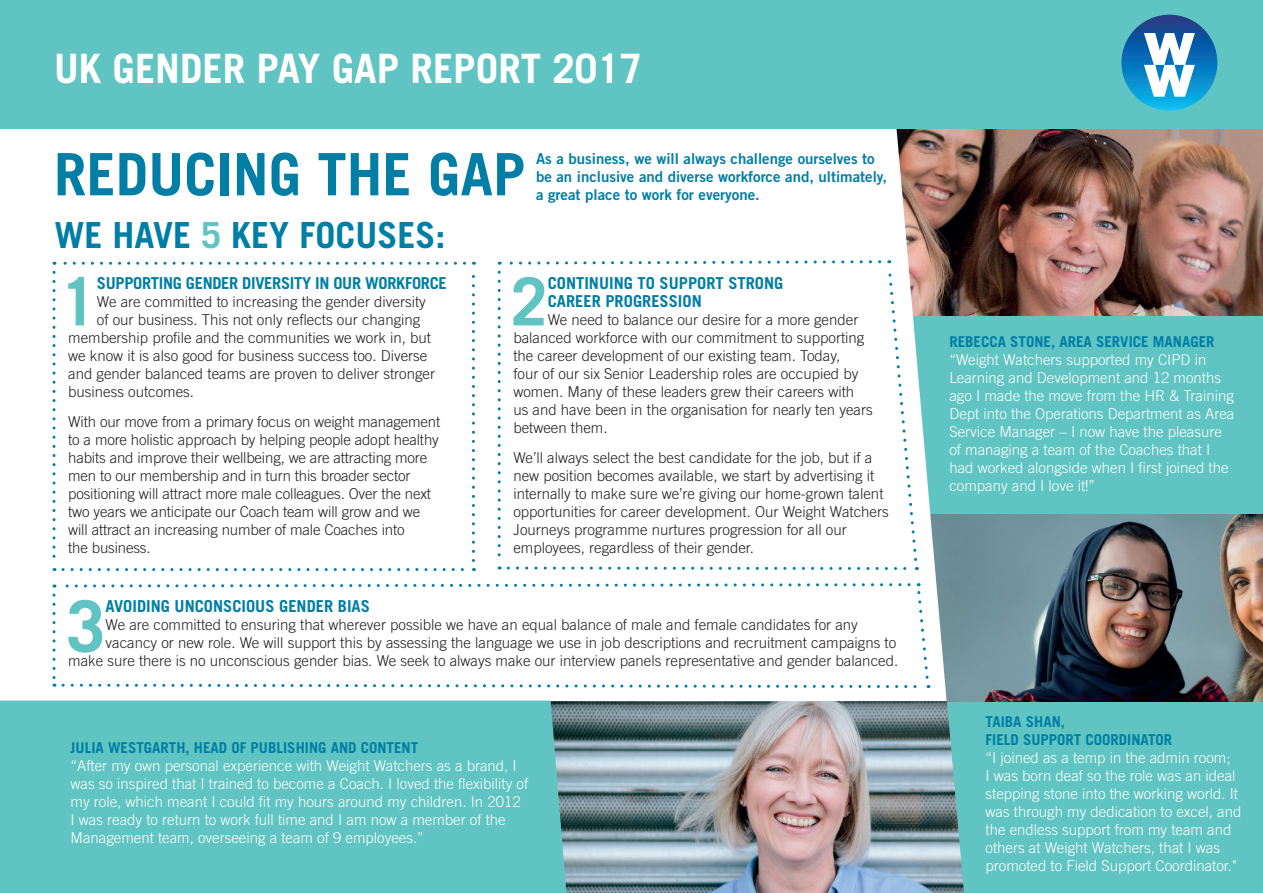
<style>
.page{position:relative;width:1263px;height:893px;background:#fff}
.page>*{position:absolute;margin:0;border:0;box-sizing:border-box;transform-origin:0 0}
.t1{font:700 71.4px "Trade Gothic LT Std";color:#60c5c2}
.t2{font:700 66.3px "Trade Gothic LT Std";color:#60c5c2}
.t3{font:700 58.5px "Trade Gothic LT Std";color:#007ea5}
.t4{font:700 40.5px "Trade Gothic LT Std";color:#fff}
.t5{font:700 36px "Trade Gothic LT Std";color:#007ea5}
.t6{font:700 16.5px/18px "Trade Gothic LT Std";color:#007ea5}
.t7{font:700 16.5px "Trade Gothic LT Std";letter-spacing:-.02em;color:#007ea5}
.t8{font:300 15px/18px "Trade Gothic LT Std";color:#231f20}
.t9{font:300 15px/18px "Trade Gothic LT Std";color:#fff}
.t10{font:15px/18px "Trade Gothic LT Std Bd 2";color:#007ea5}
.t11{font:700 15px/18px "Trade Gothic LT Std";color:#007ea5}
.s1{color:#60c5c2}
</style>
<div class="page">
<div style="left:889px;top:300px;width:374px;height:214px;background:#60c5c2"></div>
<img style="left:963px;top:128px;width:300px;height:188px">
<div style="left:964px;top:701px;width:299px;height:192px;background:#60c5c2"></div>
<img style="left:963px;top:514px;width:300px;height:187px">
<svg style="left:0;top:128px;width:963px;height:573px"></svg>
<div style="left:0;top:0;width:1263px;height:128px;background:#60c5c2"></div>
<svg style="left:1121px;top:15px;width:96px;height:96px;background:#0d74b8"></svg>
<svg style="left:1144px;top:33px;width:51px;height:64px;background:#a6cfe8"></svg>
<svg style="left:52px;top:272px;width:4px;height:299px"></svg>
<svg style="left:63px;top:568px;width:411px;height:3px"></svg>
<svg style="left:472px;top:262px;width:3px;height:299px"></svg>
<svg style="left:54px;top:262px;width:410px;height:3px"></svg>
<svg style="left:52px;top:582px;width:878px;height:107px"></svg>
<svg style="left:498px;top:259px;width:421px;height:312px"></svg>
<img style="left:566px;top:701px;width:398px;height:192px">
<div style="left:0;top:701px;width:566px;height:192px;background:#60c5c2"></div>
<h3 class="t4" style="left:54px;top:44px;width:590px">UK GENDER PAY GAP REPORT 2017</h3>
<h3 class="t3" style="left:54px;top:139px;width:473px">REDUCING THE GAP</h3>
<h3 class="t5" style="left:55px;top:213px;width:392px">WE HAVE <span class="s1">5</span> KEY FOCUSES:</h3>
<p class="t10" style="left:536px;top:149px;width:352px">As a business, we will always challenge ourselves to be an inclusive and diverse workforce and, ultimately, a great place to work for everyone.</p>
<h2 class="t2" style="left:60px;top:261px;width:38px">1</h2>
<p class="t7" style="left:97px;top:273px;width:351px">SUPPORTING GENDER DIVERSITY IN OUR WORKFORCE</p>
<p class="t8" style="left:97px;top:293px;width:330px">We are committed to increasing the gender diversity</p>
<p class="t8" style="left:97px;top:311px;width:325px">of our business. This not only reflects our changing</p>
<p class="t8" style="left:68px;top:329px;width:364px">membership profile and the communities we work in, but</p>
<p class="t8" style="left:68px;top:347px;width:361px">we know it is also good for business success too. Diverse</p>
<p class="t8" style="left:68px;top:365px;width:368px">and gender balanced teams are proven to deliver stronger</p>
<p class="t8" style="left:68px;top:383px;width:127px">business outcomes.</p>
<p class="t8" style="left:68px;top:413px;width:373px">With our move from a primary focus on weight management to a more holistic approach by helping people adopt healthy habits and improve their wellbeing, we are attracting more men to our membership and in turn this broader sector positioning will attract more male colleagues. Over the next two years we anticipate our Coach team will grow and we will attract an increasing number of male Coaches into<br>the business.</p>
<h2 class="t2" style="left:511px;top:261px;width:38px">2</h2>
<p class="t6" style="left:548px;top:274px;width:237px">CONTINUING TO SUPPORT STRONG<br>CAREER PROGRESSION</p>
<p class="t8" style="left:513px;top:311px;width:361px;text-indent:34px">We need to balance our desire for a more gender balanced workforce with our commitment to supporting the career development of our existing team. Today,<br>four of our six Senior Leadership roles are occupied by women. Many of these leaders grew their careers with us and have been in the organisation for nearly ten years between them.</p>
<p class="t8" style="left:513px;top:449px;width:377px">We’ll always select the best candidate for the job, but if a new position becomes available, we start by advertising it internally to make sure we’re giving our home-grown talent opportunities for career development. Our Weight Watchers Journeys programme nurtures progression for all our employees, regardless of their gender.</p>
<h1 class="t1" style="left:66px;top:583px;width:41px">3</h1>
<p class="t6" style="left:105px;top:597px;width:266px">AVOIDING UNCONSCIOUS GENDER BIAS</p>
<p class="t8" style="left:105px;top:616px;width:754px">We are committed to ensuring that wherever possible we have an equal balance of male and female candidates for any</p>
<p class="t8" style="left:105px;top:634px;width:792px">vacancy or new role. We will support this by assessing the language we use in job descriptions and recruitment campaigns to</p>
<p class="t8" style="left:68px;top:652px;width:831px">make sure there is no unconscious gender bias. We seek to always make our interview panels representative and gender balanced.</p>
<p class="t11" style="left:71px;top:739px;width:349px">JULIA WESTGARTH, HEAD OF PUBLISHING AND CONTENT</p>
<p class="t9" style="left:71px;top:757px;width:459px">“After my own personal experience with Weight Watchers as a brand, I was so inspired that I trained to become a Coach. I loved the flexibility of my role, which meant I could fit my hours around my children. In 2012<br>I was ready to return to work full time and I am now a member of the Management team, overseeing a team of 9 employees.”</p>
<p class="t11" style="left:949px;top:332px;width:267px">REBECCA STONE, AREA SERVICE MANAGER</p>
<p class="t9" style="left:949px;top:350px;width:287px">“Weight Watchers supported my CIPD in Learning and Development and 12 months ago I made the move from the HR &amp; Training Dept into the Operations Department as Area Service Manager – I now have the pleasure of managing a team of the Coaches that I had worked alongside when I first joined the company and I love it!”</p>
<p class="t11" style="left:985px;top:713px;width:188px">TAIBA SHAN,<br>FIELD SUPPORT COORDINATOR</p>
<p class="t9" style="left:985px;top:749px;width:257px">“I joined as a temp in the admin room;<br>I was born deaf so the role was an ideal stepping stone into the working world. It was through my dedication to excel, and the endless support from my team and others at Weight Watchers, that I was promoted to Field Support Coordinator."</p>
</div>
